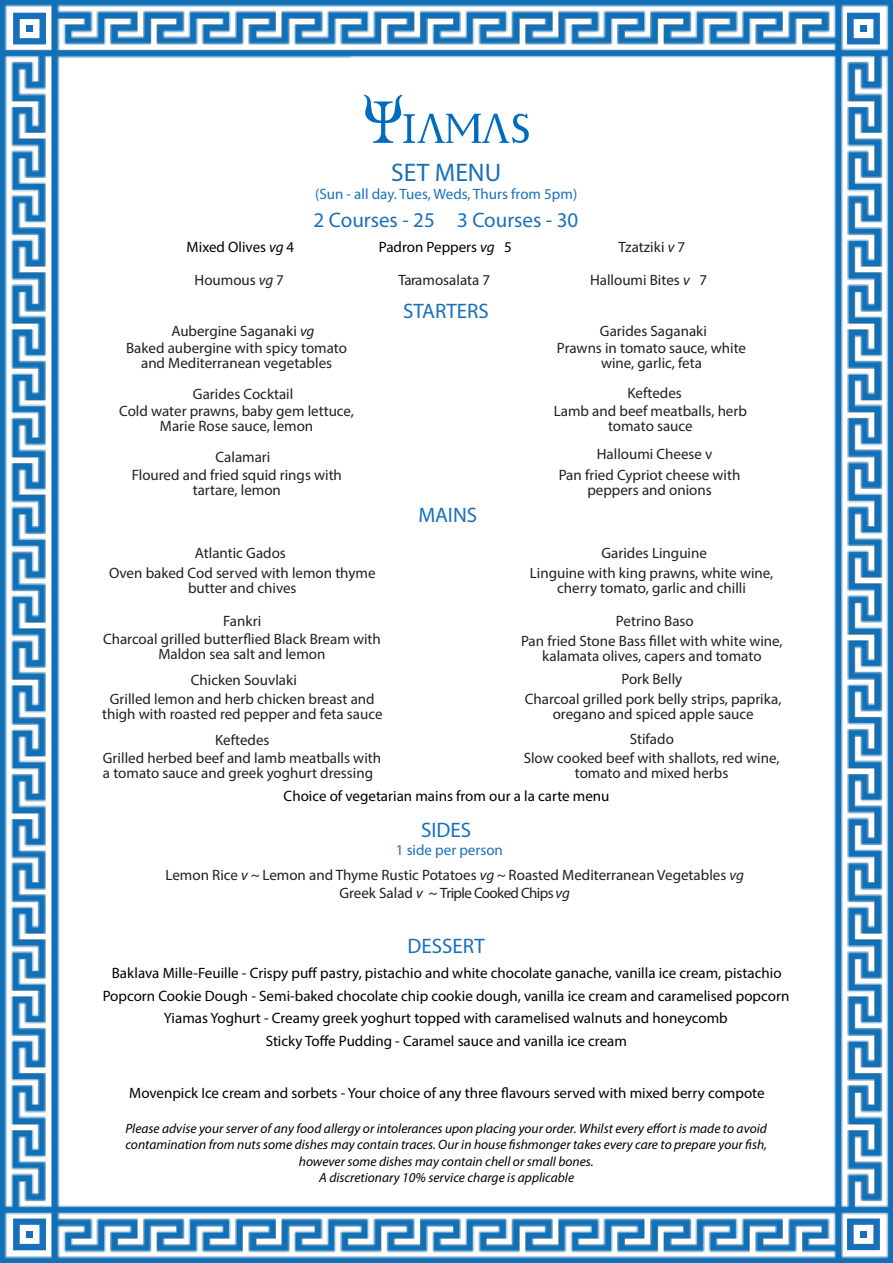
<style>
.page{position:relative;width:893px;height:1263px;background:#fff}
.page>*{position:absolute;margin:0;border:0;box-sizing:border-box;transform-origin:0 0}
.t1{font:25.5px "Myriad Pro";color:#1970ba}
.t2{font:21px "Myriad Pro";color:#1970ba}
.t3{font:15px/15.6px "Myriad Pro";color:#231f20;text-align:center}
.t4{font:15px/22.6px "Myriad Pro";color:#000;text-align:center}
.t5{font:15px "Myriad Pro";color:#1970ba}
.t6{font:italic 13.5px/16.2px "Myriad Pro";color:#000;text-align:center}
.s1{font-style:italic}
.s2{color:#231f20}
.s3{font-style:italic;color:#231f20}
</style>
<div class="page">
<img style="left:0;top:0;width:893px;height:1263px">
<svg style="left:847px;top:13px;width:33px;height:31px"></svg>
<div style="left:860px;top:25px;width:7px;height:7px;background:#1970ba"></div>
<svg style="left:13px;top:13px;width:33px;height:31px"></svg>
<div style="left:26px;top:25px;width:7px;height:7px;background:#1970ba"></div>
<svg style="left:847px;top:1218px;width:33px;height:32px"></svg>
<div style="left:860px;top:1231px;width:7px;height:6px;background:#1970ba"></div>
<svg style="left:13px;top:1218px;width:33px;height:32px"></svg>
<div style="left:26px;top:1231px;width:7px;height:6px;background:#1970ba"></div>
<svg style="left:364px;top:95px;width:165px;height:48px"></svg>
<p class="t4" style="left:187px;top:230px;width:109px;line-height:32.5px">Mixed Olives <span class="s1">vg</span> 4<br><span class="s2">Houmous</span> <span class="s3">vg</span> <span class="s2">7</span></p>
<h1 class="t1" style="left:391px;top:157px;width:111px">SET MENU</h1>
<p class="t5" style="left:315px;top:185px;width:264px">(Sun - all day. Tues, Weds, Thurs from 5pm)</p>
<h2 class="t2" style="left:314px;top:207px;width:266px">2 Courses - 25 3 Courses - 30</h2>
<p class="t4" style="left:379px;top:235px;width:135px">Padron Peppers <span class="s1">vg</span> 5</p>
<p class="t3" style="left:398px;top:272px;width:93px">Taramosalata 7</p>
<h2 class="t2" style="left:403px;top:298px;width:87px">STARTERS</h2>
<p class="t3" style="left:590px;top:230px;width:118px;line-height:32.5px">Tzatziki <span class="s1">v</span> 7<br>Halloumi Bites <span class="s1">v</span> 7</p>
<p class="t3" style="left:126px;top:322px;width:222px;line-height:17.2px;text-align:left;text-indent:45px">Aubergine Saganaki <span class="s1">vg<br></span>Baked aubergine with spicy tomato</p>
<p class="t3" style="left:193px;top:348px;width:141px;line-height:30.2px;text-align:left;text-indent:-52px">and Mediterranean vegetables<br>Garides Cocktail</p>
<p class="t3" style="left:119px;top:403px;width:236px">Cold water prawns, baby gem lettuce,<br>Marie Rose sauce, lemon</p>
<p class="t3" style="left:132px;top:448px;width:212px;line-height:17.2px;text-align:left;text-indent:84px">Calamari<br>Floured and fried squid rings with</p>
<p class="t3" style="left:193px;top:481px;width:90px">tartare, lemon</p>
<p class="t3" style="left:109px;top:543px;width:268px;line-height:19.6px">Atlantic Gados<br>Oven baked Cod served with lemon thyme</p>
<p class="t3" style="left:188px;top:571px;width:110px;line-height:33px">butter and chives<br>Fankri</p>
<p class="t3" style="left:103px;top:631px;width:279px;line-height:15px">Charcoal grilled butterflied Black Bream with<br>Maldon sea salt and lemon</p>
<p class="t3" style="left:110px;top:670px;width:266px;line-height:18.9px">Chicken Souvlaki<br>Grilled lemon and herb chicken breast and</p>
<p class="t3" style="left:102px;top:701px;width:282px;line-height:25.3px">thigh with roasted red pepper and feta sauce<br>Keftedes</p>
<p class="t3" style="left:103px;top:750px;width:280px;line-height:15.1px;text-align:left">Grilled herbed beef and lamb meatballs with a tomato sauce and greek yoghurt dressing</p>
<h2 class="t2" style="left:418px;top:502px;width:60px">MAINS</h2>
<p class="t3" style="left:557px;top:323px;width:191px">Garides Saganaki<br>Prawns in tomato sauce, white wine, garlic, feta</p>
<p class="t3" style="left:554px;top:384px;width:195px;line-height:17.9px">Keftedes<br>Lamb and beef meatballs, herb</p>
<p class="t3" style="left:597px;top:412px;width:117px;line-height:27.5px">tomato sauce<br>Halloumi Cheese v</p>
<p class="t3" style="left:559px;top:467px;width:183px;line-height:15px">Pan fried Cypriot cheese with peppers and onions</p>
<p class="t3" style="left:530px;top:543px;width:245px;line-height:19.4px">Garides Linguine<br>Linguine with king prawns, white wine,</p>
<p class="t3" style="left:557px;top:579px;width:190px">cherry tomato, garlic and chilli</p>
<p class="t3" style="left:521px;top:611px;width:263px;line-height:19.6px">Petrino Baso<br>Pan fried Stone Bass fillet with white wine,</p>
<p class="t3" style="left:542px;top:643px;width:221px;line-height:23.7px">kalamata olives, capers and tomato<br>Pork Belly</p>
<p class="t3" style="left:525px;top:691px;width:258px;line-height:15px">Charcoal grilled pork belly strips, paprika, oregano and spiced apple sauce</p>
<p class="t3" style="left:524px;top:729px;width:257px;line-height:19.2px">Stifado<br>Slow cooked beef with shallots, red wine,</p>
<p class="t3" style="left:575px;top:765px;width:155px">tomato and mixed herbs</p>
<p class="t4" style="left:284px;top:784px;width:327px">Choice of vegetarian mains from our a la carte menu</p>
<h2 class="t2" style="left:421px;top:817px;width:52px">SIDES</h2>
<p class="t3" style="left:166px;top:865px;width:580px;line-height:18px">Lemon Rice <span class="s1">v ~</span> Lemon and Thyme Rustic Potatoes <span class="s1">vg ~</span> Roasted Mediterranean Vegetables <span class="s1">vg<br></span>Greek Salad <span class="s1">v ~</span> Triple Cooked Chips <span class="s1">vg</span></p>
<h2 class="t2" style="left:408px;top:933px;width:79px">DESSERT</h2>
<p class="t4" style="left:103px;top:961px;width:688px">Baklava Mille-Feuille - Crispy puff pastry, pistachio and white chocolate ganache, vanilla ice cream, pistachio Popcorn Cookie Dough - Semi-baked chocolate chip cookie dough, vanilla ice cream and caramelised popcorn Yiamas Yoghurt - Creamy greek yoghurt topped with caramelised walnuts and honeycomb<br>Sticky Toffe Pudding - Caramel sauce and vanilla ice cream</p>
<p class="t4" style="left:129px;top:1081px;width:637px">Movenpick Ice cream and sorbets - Your choice of any three flavours served with mixed berry compote</p>
<p class="t6" style="left:125px;top:1120px;width:643px">Please advise your server of any food allergy or intolerances upon placing your order. Whilst every effort is made to avoid contamination from nuts some dishes may contain traces. Our in house fishmonger takes every care to prepare your fish, however some dishes may contain chell or small bones.<br>A discretionary 10% service charge is applicable</p>
<p class="t5" style="left:396px;top:841px;width:109px">1 side per person</p>
</div>
